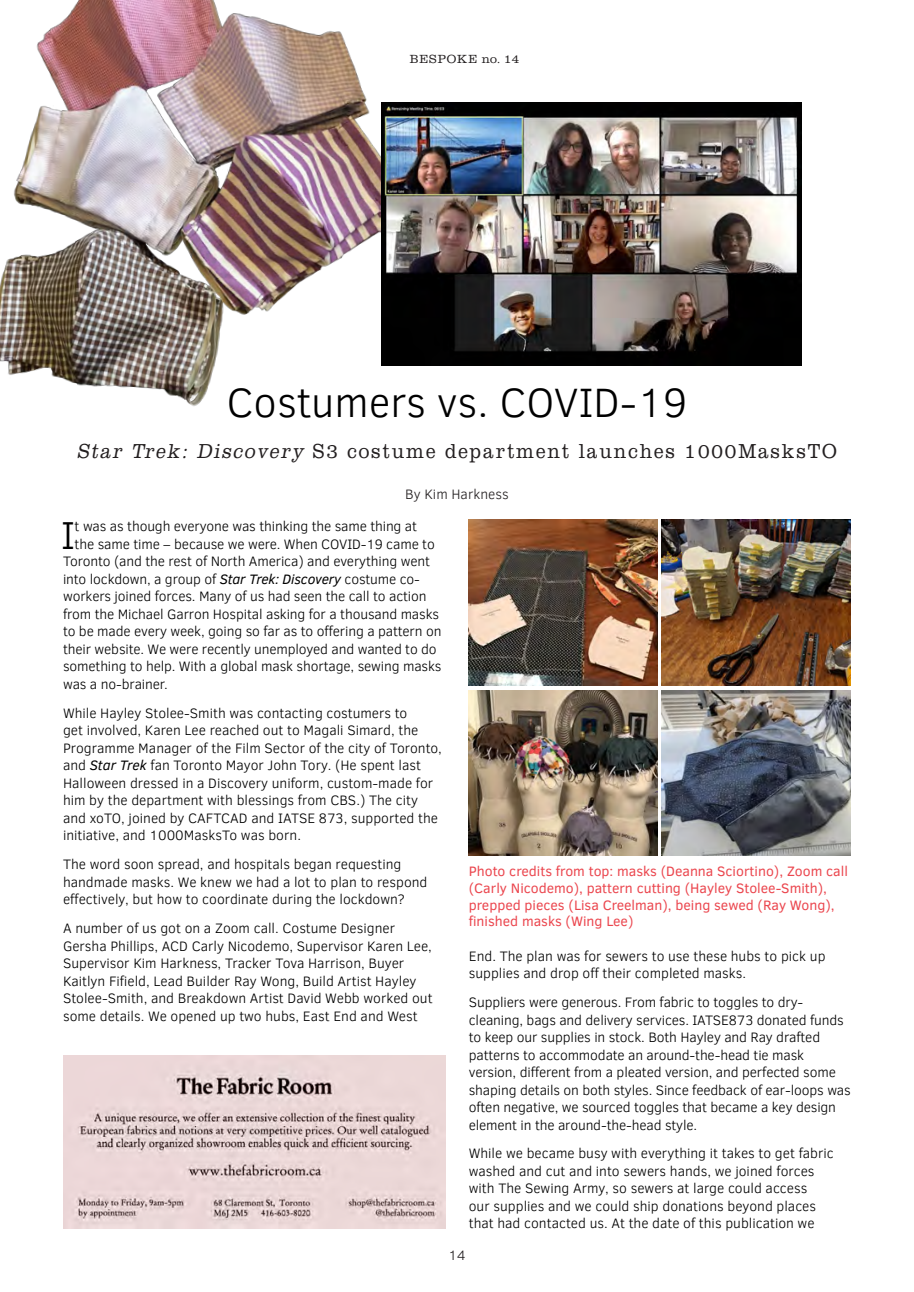
<style>
.page{position:relative;width:914px;height:1292px;background:#fff}
.page>*{position:absolute;margin:0;border:0;box-sizing:border-box;transform-origin:0 0}
.Headline{font:300 42px "Clear Sans";color:#000}
.Body_A{font:300 39.9px "Clear Sans";color:#000}
.Title_subhead{font:300 21px "Clarendon";letter-spacing:.1em;color:#231f20;scale:.9 1}
.Body_A-2{font:300 14px/17.5px "Clear Sans";letter-spacing:-.005em;color:#000}
.Photo_caption{font:14px/16.6px "Clear Sans";color:#eb464e}
.Body_A-3{font:300 14px "Clear Sans";color:#231f20}
.t1{font:300 12.25px "Clarendon";letter-spacing:.075em;color:#231f20}
.s1{font-style:italic}
.s2{font-weight:400;font-style:italic}
</style>
<div class="page">
<img style="left:469px;top:520px;width:189px;height:165px">
<img style="left:469px;top:690px;width:189px;height:165px">
<img style="left:662px;top:520px;width:188px;height:165px">
<img style="left:662px;top:690px;width:188px;height:165px">
<img style="left:63px;top:1055px;width:382px;height:173px">
<img style="left:0;top:0;width:397px;height:406px">
<img style="left:381px;top:103px;width:420px;height:262px">
<p class="t1" style="left:410px;top:52px;width:111px">BESPOKE no. 14</p>
<p class="Headline" style="left:227px;top:374px;width:462px">Costumers vs. COVID-19</p>
<p class="Title_subhead" style="left:77px;top:438px;width:845px"><span class="s1">Star Trek: Discovery</span> S3 costume department launches 1000MasksTO</p>
<p class="Body_A-3" style="left:405px;top:485px;width:105px">By Kim Harkness</p>
<p class="Body_A" style="left:61px;top:509px;width:16px">I</p>
<p class="Body_A-2" style="left:75px;top:518px;width:344px">t was as though everyone was thinking the same thing at</p>
<p class="Body_A-2" style="left:75px;top:535px;width:361px">the same time – because we were. When COVID-19 came to</p>
<p class="Body_A-2" style="left:63px;top:553px;width:368px">Toronto (and the rest of North America) and everything went</p>
<p class="Body_A-2" style="left:63px;top:570px;width:358px">into lockdown, a group of <span class="s2">Star Trek: Discovery</span> costume co-</p>
<p class="Body_A-2" style="left:63px;top:588px;width:365px">workers joined forces. Many of us had seen the call to action</p>
<p class="Body_A-2" style="left:63px;top:605px;width:377px">from the Michael Garron Hospital asking for a thousand masks</p>
<p class="Body_A-2" style="left:63px;top:623px;width:380px">to be made every week, going so far as to offering a pattern on</p>
<p class="Body_A-2" style="left:63px;top:640px;width:375px">their website. We were recently unemployed and wanted to do</p>
<p class="Body_A-2" style="left:63px;top:658px;width:380px">something to help. With a global mask shortage, sewing masks</p>
<p class="Body_A-2" style="left:63px;top:675px;width:106px">was a no-brainer.</p>
<p class="Body_A-2" style="left:63px;top:704px;width:380px">While Hayley Stolee-Smith was contacting costumers to<br>get involved, Karen Lee reached out to Magali Simard, the Programme Manager of the Film Sector of the city of Toronto, and <span class="s2">Star Trek</span> fan Toronto Mayor John Tory. (He spent last Halloween dressed in a Discovery uniform, custom-made for him by the department with blessings from CBS.) The city and xoTO, joined by CAFTCAD and IATSE 873, supported the initiative, and 1000MasksTo was born.</p>
<p class="Body_A-2" style="left:63px;top:855px;width:366px">The word soon spread, and hospitals began requesting handmade masks. We knew we had a lot to plan to respond effectively, but how to coordinate during the lockdown?</p>
<p class="Body_A-2" style="left:63px;top:919px;width:371px">A number of us got on a Zoom call. Costume Designer Gersha Phillips, ACD Carly Nicodemo, Supervisor Karen Lee, Supervisor Kim Harkness, Tracker Tova Harrison, Buyer Kaitlyn Fifield, Lead Builder Ray Wong, Build Artist Hayley Stolee-Smith, and Breakdown Artist David Webb worked out some details. We opened up two hubs, East End and West</p>
<p class="Photo_caption" style="left:469px;top:863px;width:381px">Photo credits from top: masks (Deanna Sciortino), Zoom call (Carly Nicodemo), pattern cutting (Hayley Stolee-Smith), prepped pieces (Lisa Creelman), being sewed (Ray Wong), finished masks (Wing Lee)</p>
<p class="Body_A-2" style="left:469px;top:947px;width:358px">End. The plan was for sewers to use these hubs to pick up supplies and drop off their completed masks.</p>
<p class="Body_A-2" style="left:469px;top:993px;width:383px">Suppliers were generous. From fabric to toggles to dry&shy;cleaning, bags and delivery services. IATSE873 donated funds to keep our supplies in stock. Both Hayley and Ray drafted patterns to accommodate an around-the-head tie mask version, different from a pleated version, and perfected some shaping details on both styles. Since feedback of ear-loops was often negative, we sourced toggles that became a key design element in the around-the-head style.</p>
<p class="Body_A-2" style="left:469px;top:1144px;width:366px">While we became busy with everything it takes to get fabric washed and cut and into sewers hands, we joined forces with The Sewing Army, so sewers at large could access<br>our supplies and we could ship donations beyond places that had contacted us. At the date of this publication we</p>
<p class="Body_A-3" style="left:448px;top:1245px;width:19px">14</p>
</div>
